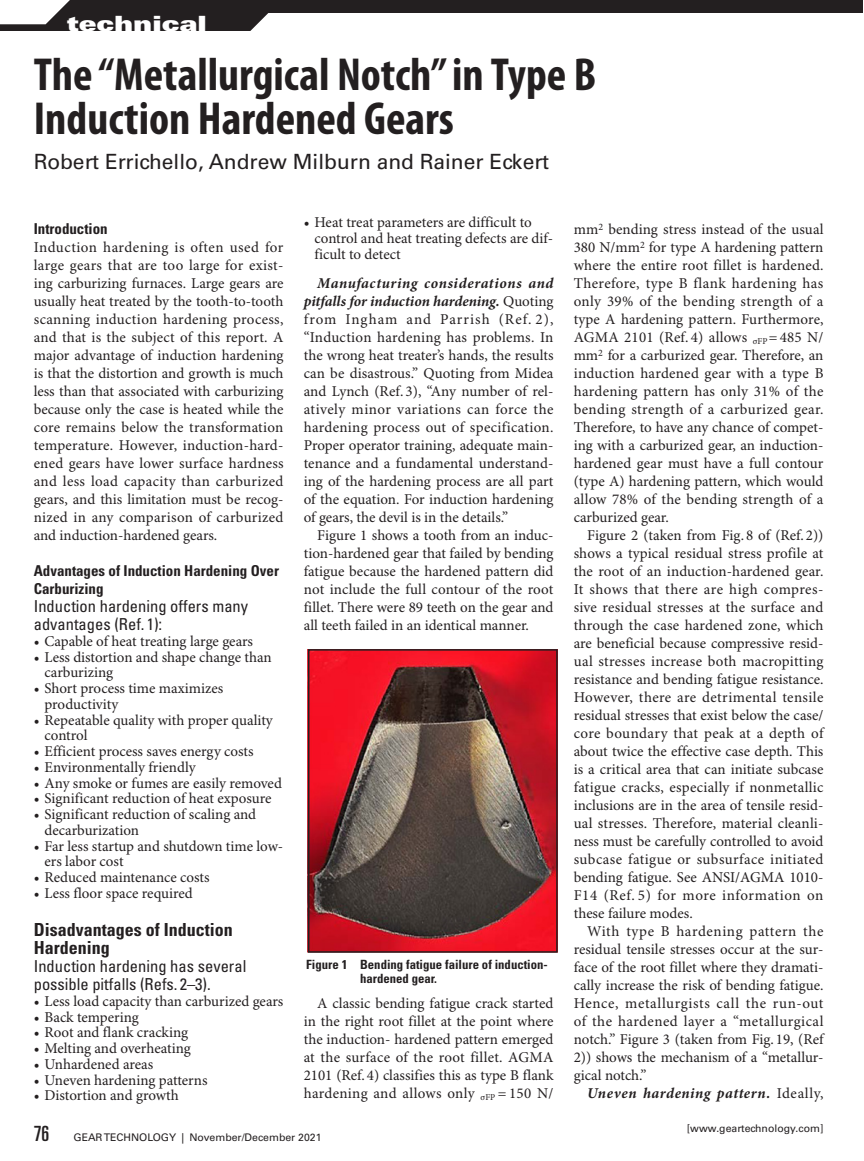
<style>
.page{position:relative;width:864px;height:1161px;background:#fff}
.page>*{position:absolute;margin:0;border:0;box-sizing:border-box;transform-origin:0 0}
.Technical_Artical_He{font:700 condensed 46.5px/43.5px "Myriad Pro";color:#231f20}
.Technical_Authors{font:21px "Univers LT Std";color:#231f20}
.t1{font:21px "Univers LT Std X Black Ex";color:#fff}
.Body_Text_-_Para_Hea{font:700 condensed 18px/18px "Univers LT Std";color:#231f20}
.Body_Text_-_Para_Sub{font:condensed 16.5px/18px "Univers LT Std";color:#231f20}
.Body_Text{font:15px/18px "Minion Pro";color:#231f20}
.Body_Text_After_Head{font:15px/18px "Minion Pro";letter-spacing:.005em;color:#231f20;text-align:justify}
.Body_Text_-_Para_Hea-2{font:700 condensed 15px/18px "Univers LT Std";color:#231f20}
.Body_Text-2{font:italic 700 15px "Minion Pro";letter-spacing:.035em;color:#231f20}
.Figure_Table_Caption{font:700 condensed 12.75px/13.5px "Univers LT Std";color:#231f20}
.t2{font:10.5px "Univers LT Std";color:#231f20}
.s1{font-weight:700;font-style:italic}
.s2{font-weight:400;font-style:normal}
.s3{font-stretch:ultra-condensed;font-size:21px}
</style>
<div class="page">
<img style="left:311px;top:652px;width:244px;height:298px">
<div style="left:308px;top:649px;width:250px;height:304px;border:2px solid #231f20"></div>
<div style="left:0;top:0;width:301px;height:31px;background:#231f20"></div>
<svg style="left:250px;top:14px;width:51px;height:17px"></svg>
<div style="left:264px;top:0;width:599px;height:14px;background:#231f20"></div>
<svg style="left:0;top:0;width:70px;height:24px"></svg>
<h2 class="t1" style="left:67px;top:11px;width:141px">technical</h2>
<p class="Technical_Artical_He" style="left:34px;top:54px;width:564px">The “Metallurgical Notch” in Type B<br>Induction Hardened Gears</p>
<p class="Technical_Authors" style="left:34px;top:150px;width:517px">Robert Errichello, Andrew Milburn and Rainer Eckert</p>
<p class="Body_Text_-_Para_Hea-2" style="left:34px;top:220px;width:76px">Introduction</p>
<p class="Body_Text_After_Head" style="left:34px;top:239px;width:251px">Induction hardening is often used for large gears that are too large for exist&shy;ing carburizing furnaces. Large gears are usually heat treated by the tooth-to-tooth scanning induction hardening process, and that is the subject of this report. A major advantage of induction hardening is that the distortion and growth is much less than that associated with carburizing because only the case is heated while the core remains below the transformation temperature. However, induction-hard&shy;ened gears have lower surface hardness and less load capacity than carburized gears, and this limitation must be recog&shy;nized in any comparison of carburized and induction-hardened gears.</p>
<p class="Body_Text_-_Para_Hea-2" style="left:34px;top:562px;width:247px">Advantages of Induction Hardening Over<br>Carburizing</p>
<p class="Body_Text_-_Para_Sub" style="left:34px;top:597px;width:216px">Induction hardening offers many advantages (Ref. 1):</p>
<p class="Body_Text" style="left:34px;top:633px;width:221px">• Capable of heat treating large gears</p>
<p class="Body_Text" style="left:45px;top:649px;width:229px;line-height:15.8px;text-indent:-11px">• Less distortion and shape change than carburizing</p>
<p class="Body_Text" style="left:45px;top:681px;width:180px;line-height:15.8px;text-indent:-11px">• Short process time maximizes productivity</p>
<p class="Body_Text" style="left:45px;top:712px;width:230px;line-height:15.8px;text-indent:-11px">• Repeatable quality with proper quality control</p>
<p class="Body_Text" style="left:34px;top:743px;width:221px">• Efficient process saves energy costs</p>
<p class="Body_Text" style="left:34px;top:759px;width:163px">• Environmentally friendly</p>
<p class="Body_Text" style="left:34px;top:774px;width:250px">• Any smoke or fumes are easily removed</p>
<p class="Body_Text" style="left:34px;top:790px;width:239px">• Significant reduction of heat exposure</p>
<p class="Body_Text" style="left:45px;top:807px;width:213px;line-height:15.8px;text-indent:-11px">• Significant reduction of scaling and decarburization</p>
<p class="Body_Text" style="left:45px;top:838px;width:240px;line-height:15.8px;text-indent:-11px">• Far less startup and shutdown time low&shy;ers labor cost</p>
<p class="Body_Text" style="left:34px;top:869px;width:177px">• Reduced maintenance costs</p>
<p class="Body_Text" style="left:34px;top:885px;width:161px">• Less floor space required</p>
<p class="Body_Text_-_Para_Hea" style="left:34px;top:921px;width:200px">Disadvantages of Induction<br>Hardening</p>
<p class="Body_Text_-_Para_Sub" style="left:34px;top:957px;width:214px">Induction hardening has several possible pitfalls (Refs. 2–3).</p>
<p class="Body_Text" style="left:34px;top:993px;width:251px">• Less load capacity than carburized gears</p>
<p class="Body_Text" style="left:34px;top:1008px;width:107px">• Back tempering</p>
<p class="Body_Text" style="left:34px;top:1024px;width:156px">• Root and flank cracking</p>
<p class="Body_Text" style="left:34px;top:1040px;width:159px">• Melting and overheating</p>
<p class="Body_Text" style="left:34px;top:1056px;width:121px">• Unhardened areas</p>
<p class="Body_Text" style="left:34px;top:1071px;width:175px">• Uneven hardening patterns</p>
<p class="Body_Text" style="left:34px;top:1087px;width:147px">• Distortion and growth</p>
<p class="Body_Text" style="left:315px;top:215px;width:240px;line-height:15.8px;text-indent:-11px">• Heat treat parameters are difficult to control and heat treating defects are dif&shy;ficult to detect</p>
<p class="Body_Text" style="left:304px;top:275px;width:251px;text-align:justify;text-indent:14px"><span class="s1">Manufacturing considerations and pitfalls for induction hardening.</span> Quoting from Ingham and Parrish (Ref. 2), “Induction hardening has problems. In the wrong heat treater’s hands, the results can be disastrous.” Quoting from Midea and Lynch (Ref. 3), “Any number of rel&shy;atively minor variations can force the hardening process out of specification.<br>Proper operator training, adequate main&shy;tenance and a fundamental understand&shy;ing of the hardening process are all part of the equation. For induction hardening of gears, the devil is in the details.”</p>
<p class="Body_Text" style="left:304px;top:527px;width:251px;text-align:justify;text-indent:14px">Figure 1 shows a tooth from an induc&shy;tion-hardened gear that failed by bending fatigue because the hardened pattern did not include the full contour of the root fillet. There were 89 teeth on the gear and all teeth failed in an identical manner.</p>
<p class="Figure_Table_Caption" style="left:360px;top:958px;width:189px;text-indent:-54px">Figure 1 Bending fatigue failure of induction&shy;hardened gear.</p>
<p class="Body_Text" style="left:304px;top:995px;width:251px;text-align:justify;text-indent:14px">A classic bending fatigue crack started in the right root fillet at the point where the induction- hardened pattern emerged at the surface of the root fillet. AGMA 2101 (Ref. 4) classifies this as type B flank hardening and allows only <sub>σFP</sub> = 150 N/</p>
<p class="Body_Text" style="left:574px;top:221px;width:251px;text-align:justify">mm<sup>2</sup> bending stress instead of the usual 380 N/mm<sup>2</sup> for type A hardening pattern where the entire root fillet is hardened.<br>Therefore, type B flank hardening has only 39% of the bending strength of a type A hardening pattern. Furthermore, AGMA 2101 (Ref. 4) allows <sub>σFP</sub>= 485 N/ mm<sup>2</sup> for a carburized gear. Therefore, an induction hardened gear with a type B hardening pattern has only 31% of the bending strength of a carburized gear.<br>Therefore, to have any chance of compet&shy;ing with a carburized gear, an induction&shy;hardened gear must have a full contour (type A) hardening pattern, which would allow 78% of the bending strength of a carburized gear.</p>
<p class="Body_Text" style="left:574px;top:527px;width:251px;text-align:justify;text-indent:14px">Figure 2 (taken from Fig. 8 of (Ref. 2)) shows a typical residual stress profile at the root of an induction-hardened gear.<br>It shows that there are high compres&shy;sive residual stresses at the surface and through the case hardened zone, which are beneficial because compressive resid&shy;ual stresses increase both macropitting resistance and bending fatigue resistance.<br>However, there are detrimental tensile residual stresses that exist below the case/ core boundary that peak at a depth of about twice the effective case depth. This is a critical area that can initiate subcase fatigue cracks, especially if nonmetallic inclusions are in the area of tensile resid&shy;ual stresses. Therefore, material cleanli&shy;ness must be carefully controlled to avoid subcase fatigue or subsurface initiated bending fatigue. See ANSI/AGMA 1010- F14 (Ref. 5) for more information on these failure modes.</p>
<p class="Body_Text" style="left:574px;top:923px;width:251px;text-align:justify;text-indent:14px">With type B hardening pattern the residual tensile stresses occur at the sur&shy;face of the root fillet where they dramati&shy;cally increase the risk of bending fatigue.<br>Hence, metallurgists call the run-out of the hardened layer a “metallurgical notch.” Figure 3 (taken from Fig. 19, (Ref 2)) shows the mechanism of a “metallur&shy;gical notch.”</p>
<p class="Body_Text-2" style="left:587px;top:1084px;width:238px">Uneven hardening pattern. <span class="s2">Ideally,</span></p>
<p class="t2" style="left:34px;top:1131px;width:289px"><span class="s3">76</span> GEAR TECHNOLOGY | November/December 2021</p>
<p class="t2" style="left:687px;top:1122px;width:138px">[www.geartechnology.com]</p>
</div>
